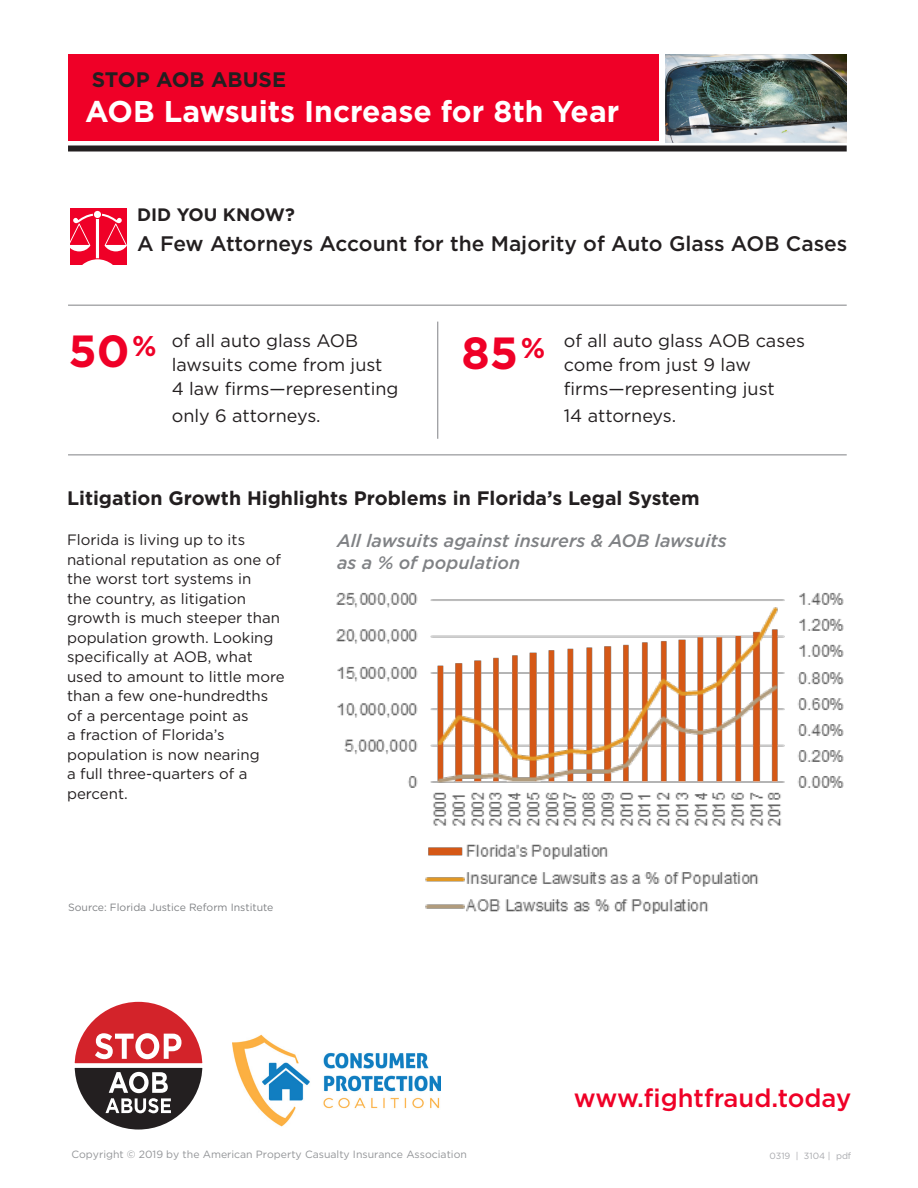
<style>
.page{position:relative;width:918px;height:1188px;background:#fff}
.page>*{position:absolute;margin:0;border:0;box-sizing:border-box;transform-origin:0 0}
.t1{font:700 45px "Gotham";color:#ef0027}
.t2{font:700 30px "Gotham";color:#fff}
.t3{font:700 28.5px "Gotham";color:#ef0027}
.t4{font:500 25.5px "Gotham";color:#ef0027}
.t5{font:500 21px "Gotham";color:#231f20}
.t6{font:700 21px "Gotham";color:#231f20}
.t7{font:700 19.5px "Gotham";color:#231f20}
.t8{font:18px/24px "Gotham";color:#231f20}
.t9{font:italic 500 18px "Gotham";color:#808285}
.t10{font:700 18px "Gotham";color:#231f20}
.t11{font:15px/19.5px "Gotham";color:#231f20}
.t12{font:10.5px "Gotham";color:#939598}
.t13{font:10.5px "Gotham";color:#808285}
.t14{font:9px "Gotham";color:#a8a9ad}
</style>
<div class="page">
<svg style="left:74px;top:1001px;width:129px;height:129px"></svg>
<img style="left:233px;top:1034px;width:207px;height:93px">
<div style="left:68px;top:54px;width:591px;height:86px;background:#ef0027"></div>
<img style="left:665px;top:54px;width:182px;height:89px">
<div style="left:70px;top:209px;width:56px;height:56px;background:#ef0027"></div>
<div style="left:94px;top:211px;width:7px;height:7px;background:#fff;border-radius:50%"></div>
<svg style="left:70px;top:214px;width:57px;height:51px"></svg>
<img style="left:336px;top:592px;width:508px;height:322px">
<hr style="left:68px;top:305px;width:779px;height:1px;background:#808285">
<hr style="left:68px;top:455px;width:779px;height:1px;background:#808285">
<hr style="left:437px;top:322px;width:1px;height:117px;background:#808285">
<div style="left:68px;top:146px;width:779px;height:6px;background:#231f20"></div>
<p class="t6" style="left:92px;top:66px;width:196px">STOP AOB ABUSE</p>
<p class="t2" style="left:85px;top:93px;width:536px">AOB Lawsuits Increase for 8th Year</p>
<p class="t10" style="left:137px;top:204px;width:159px">DID YOU KNOW?</p>
<p class="t5" style="left:137px;top:231px;width:712px">A Few Attorneys Account for the Majority of Auto Glass AOB Cases</p>
<p class="t1" style="left:69px;top:323px;width:63px">50</p>
<p class="t3" style="left:132px;top:328px;width:26px">%</p>
<p class="t8" style="left:172px;top:329px;width:188px">of all auto glass AOB</p>
<p class="t8" style="left:172px;top:353px;width:228px">lawsuits come from just<br>4 law firms—representing</p>
<p class="t8" style="left:172px;top:404px;width:150px">only 6 attorneys.</p>
<p class="t1" style="left:462px;top:326px;width:58px">85</p>
<p class="t3" style="left:521px;top:330px;width:26px">%</p>
<p class="t8" style="left:564px;top:329px;width:243px">of all auto glass AOB cases come from just 9 law</p>
<p class="t8" style="left:564px;top:377px;width:212px">firms—representing just</p>
<p class="t8" style="left:564px;top:404px;width:114px">14 attorneys.</p>
<p class="t7" style="left:67px;top:486px;width:634px">Litigation Growth Highlights Problems in Florida’s Legal System</p>
<p class="t9" style="left:337px;top:530px;width:391px">All lawsuits against insurers &amp; AOB lawsuits</p>
<p class="t9" style="left:337px;top:551px;width:185px">as a % of population</p>
<p class="t11" style="left:67px;top:530px;width:180px">Florida is living up to its</p>
<p class="t11" style="left:67px;top:549px;width:215px">national reputation as one of the worst tort systems in</p>
<p class="t11" style="left:67px;top:588px;width:219px">the country, as litigation growth is much steeper than population growth. Looking specifically at AOB, what used to amount to little more than a few one-hundredths of a percentage point as</p>
<p class="t11" style="left:67px;top:725px;width:159px">a fraction of Florida’s</p>
<p class="t11" style="left:67px;top:744px;width:194px">population is now nearing</p>
<p class="t11" style="left:67px;top:764px;width:182px">a full three-quarters of a percent.</p>
<p class="t13" style="left:68px;top:901px;width:207px">Source: Florida Justice Reform Institute</p>
<p class="t4" style="left:574px;top:1082px;width:279px">www.fightfraud.today</p>
<p class="t12" style="left:71px;top:1147px;width:397px">Copyright © 2019 by the American Property Casualty Insurance Association</p>
<p class="t14" style="left:770px;top:1151px;width:83px">0319 | 3104 | pdf</p>
</div>
